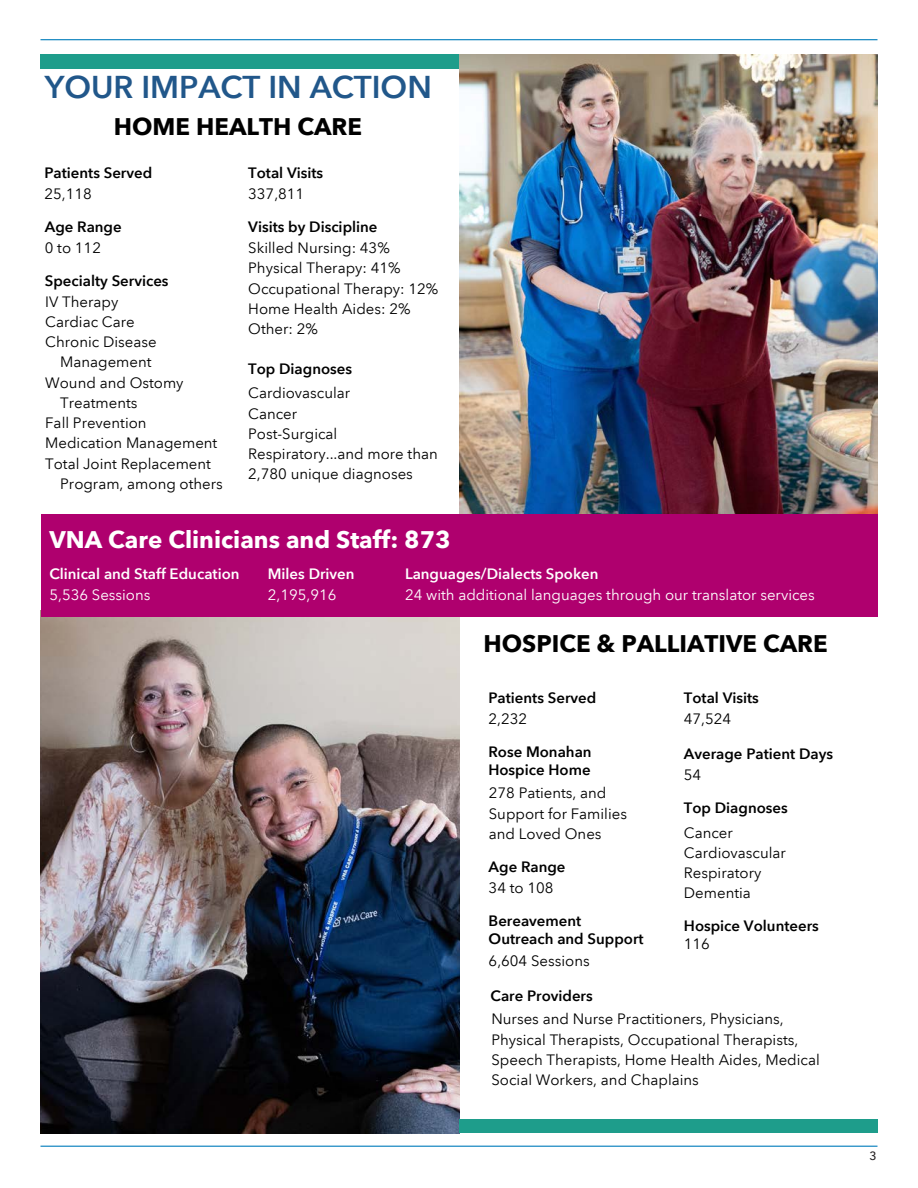
<style>
.page{position:relative;width:918px;height:1188px;background:#fff}
.page>*{position:absolute;margin:0;border:0;box-sizing:border-box;transform-origin:0 0}
.t1{font:600 31.5px "Avenir Next LT Pro";color:#21578a}
.t2{font:700 24px "Avenir Next LT Pro";color:#000}
.t3{font:700 24px "Avenir Next LT Pro";color:#fff}
.t4{font:15px/20.2px "Avenir Next LT Pro";color:#000}
.t5{font:600 15px/21px "Avenir Next LT Pro";color:#000}
.t6{font:15px/21px "Avenir Next LT Pro";color:#fff}
.t7{font:600 15px/21px "Avenir Next LT Pro";color:#fff}
.t8{font:500 12px "Avenir Next";color:#231f20}
.s1{font-weight:400}
.s2{font-weight:600}
</style>
<div class="page">
<hr style="left:40px;top:39px;width:838px;height:1px;background:#007cbb">
<hr style="left:40px;top:1146px;width:838px;height:1px;background:#007cbb">
<div style="left:41px;top:54px;width:426px;height:15px;background:#1e9d8b"></div>
<img style="left:459px;top:54px;width:419px;height:460px">
<img style="left:41px;top:616px;width:418px;height:517px">
<div style="left:41px;top:514px;width:837px;height:102px;background:#af006e"></div>
<div style="left:459px;top:1120px;width:419px;height:13px;background:#1e9d8b"></div>
<p class="t1" style="left:45px;top:68px;width:389px">YOUR IMPACT IN ACTION</p>
<p class="t2" style="left:114px;top:112px;width:250px">HOME HEALTH CARE</p>
<p class="t5" style="left:44px;top:162px;width:109px">Patients Served<br><span class="s1">25,118</span></p>
<p class="t5" style="left:248px;top:162px;width:77px">Total Visits<br><span class="s1">337,811</span></p>
<p class="t5" style="left:45px;top:216px;width:78px">Age Range<br><span class="s1">0 to 112</span></p>
<p class="t5" style="left:45px;top:270px;width:125px">Specialty Services</p>
<p class="t4" style="left:45px;top:291px;width:75px">IV Therapy</p>
<p class="t4" style="left:45px;top:312px;width:91px">Cardiac Care</p>
<p class="t4" style="left:45px;top:332px;width:113px">Chronic Disease</p>
<p class="t4" style="left:60px;top:352px;width:93px">Management</p>
<p class="t4" style="left:45px;top:372px;width:140px">Wound and Ostomy</p>
<p class="t4" style="left:60px;top:393px;width:79px">Treatments</p>
<p class="t4" style="left:45px;top:413px;width:103px">Fall Prevention</p>
<p class="t4" style="left:45px;top:433px;width:174px">Medication Management</p>
<p class="t4" style="left:45px;top:453px;width:167px">Total Joint Replacement</p>
<p class="t4" style="left:60px;top:474px;width:164px">Program, among others</p>
<p class="t4" style="left:248px;top:217px;width:192px"><span class="s2">Visits by Discipline<br></span>Skilled Nursing: 43%<br>Physical Therapy: 41%<br>Occupational Therapy: 12%<br>Home Health Aides: 2%<br>Other: 2%</p>
<p class="t4" style="left:248px;top:357px;width:105px;line-height:24.3px"><span class="s2">Top Diagnoses<br></span>Cardiovascular</p>
<p class="t4" style="left:248px;top:403px;width:191px">Cancer<br>Post-Surgical<br>Respiratory...and more than<br>2,780 unique diagnoses</p>
<p class="t3" style="left:49px;top:525px;width:403px">VNA Care Clinicians and Staff: 873</p>
<p class="t7" style="left:49px;top:563px;width:192px">Clinical and Staff Education<br><span class="s1">5,536 Sessions</span></p>
<p class="t6" style="left:405px;top:563px;width:411px"><span class="s2">Languages/Dialects Spoken<br></span>24 with additional languages through our translator services</p>
<p class="t2" style="left:483px;top:629px;width:346px">HOSPICE &amp; PALLIATIVE CARE</p>
<p class="t7" style="left:268px;top:563px;width:88px">Miles Driven<br><span class="s1">2,195,916</span></p>
<p class="t5" style="left:488px;top:687px;width:109px">Patients Served<br><span class="s1">2,232</span></p>
<p class="t5" style="left:488px;top:743px;width:105px;line-height:18px">Rose Monahan<br>Hospice Home</p>
<p class="t4" style="left:489px;top:783px;width:140px">278 Patients, and<br>Support for Families and Loved Ones</p>
<p class="t5" style="left:489px;top:856px;width:78px">Age Range<br><span class="s1">34 to 108</span></p>
<p class="t5" style="left:489px;top:912px;width:156px;line-height:18px">Bereavement<br>Outreach and Support</p>
<p class="t4" style="left:489px;top:951px;width:103px">6,604 Sessions</p>
<p class="t5" style="left:684px;top:687px;width:77px">Total Visits<br><span class="s1">47,524</span></p>
<p class="t5" style="left:684px;top:743px;width:151px">Average Patient Days<br><span class="s1">54</span></p>
<p class="t5" style="left:684px;top:796px;width:105px;line-height:24.3px">Top Diagnoses<br><span class="s1">Cancer</span></p>
<p class="t4" style="left:684px;top:842px;width:104px">Cardiovascular<br>Respiratory<br>Dementia</p>
<p class="t5" style="left:684px;top:917px;width:136px;line-height:17.2px">Hospice Volunteers<br><span class="s1">116</span></p>
<p class="t4" style="left:491px;top:985px;width:295px;line-height:23.1px"><span class="s2">Care Providers<br></span>Nurses and Nurse Practitioners, Physicians,</p>
<p class="t4" style="left:491px;top:1029px;width:330px">Physical Therapists, Occupational Therapists,<br>Speech Therapists, Home Health Aides, Medical<br>Social Workers, and Chaplains</p>
<p class="t8" style="left:869px;top:1146px;width:9px">3</p>
</div>
